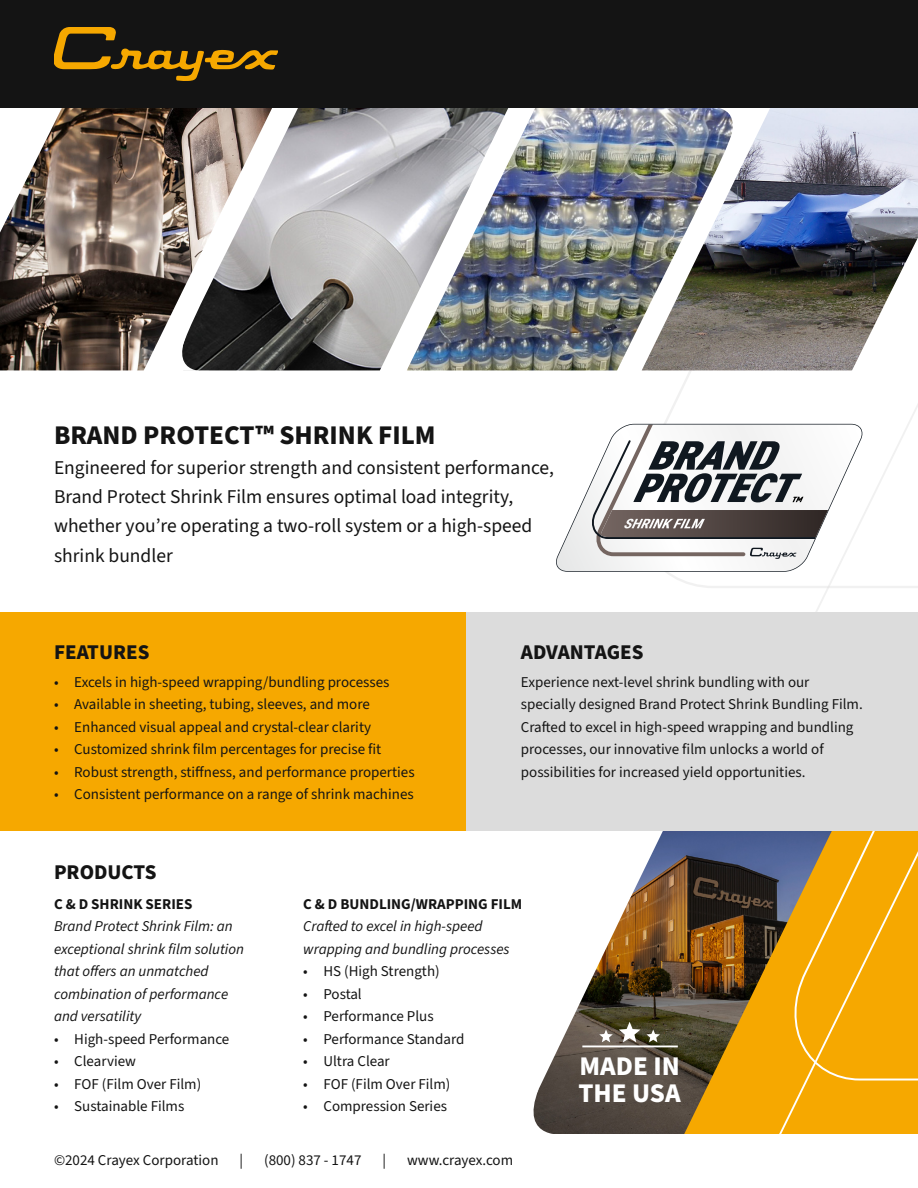
<style>
.page{position:relative;width:918px;height:1188px;background:#fff}
.page>*{position:absolute;margin:0;border:0;box-sizing:border-box;transform-origin:0 0}
.t1{font:800 27px "Source Sans 3";color:#141414}
.t2{font:800 27px/27px "Source Sans 3";color:#fff}
.t3{font:800 21px "Source Sans 3";color:#141414}
.t4{font:19.5px/29.2px "Source Sans 3";color:#141414}
.t5{font:15px/22.5px "Source Sans 3";color:#141414}
.t6{font:italic 15px/22.5px "Source Sans 3";color:#141414}
.t7{font:700 15px "Source Sans 3";color:#141414}
</style>
<div class="page">
<img style="left:508px;top:108px;width:134px;height:262px">
<img style="left:0;top:108px;width:178px;height:262px">
<img style="left:642px;top:108px;width:276px;height:262px">
<img style="left:178px;top:108px;width:330px;height:262px">
<svg style="left:163px;top:334px;width:47px;height:37px"></svg>
<svg style="left:703px;top:204px;width:215px;height:930px"></svg>
<div style="left:0;top:613px;width:509px;height:218px;background:#f6a800"></div>
<img style="left:675px;top:831px;width:159px;height:303px">
<hr style="left:582px;top:1046px;width:96px;height:1px;background:#fff">
<svg style="left:539px;top:831px;width:136px;height:303px"></svg>
<svg style="left:533px;top:1088px;width:35px;height:46px;background:#5a534e"></svg>
<div style="left:467px;top:613px;width:451px;height:218px;background:#dcdcdc"></div>
<svg style="left:556px;top:424px;width:306px;height:148px"></svg>
<svg style="left:591px;top:425px;width:237px;height:134px"></svg>
<div style="left:0;top:0;width:918px;height:108px;background:#141414"></div>
<svg style="left:54px;top:27px;width:223px;height:54px"></svg>
<h1 class="t1" style="left:54px;top:417px;width:383px">BRAND PROTECT™ SHRINK FILM</h1>
<h3 class="t4" style="left:54px;top:453px;width:502px">Engineered for superior strength and consistent performance, Brand Protect Shrink Film ensures optimal load integrity, whether you’re operating a two-roll system or a high-speed shrink bundler</h3>
<h2 class="t3" style="left:54px;top:638px;width:97px">FEATURES</h2>
<p class="t5" style="left:54px;top:671px;width:337px">• Excels in high-speed wrapping/bundling processes</p>
<p class="t5" style="left:54px;top:694px;width:317px">• Available in sheeting, tubing, sleeves, and more</p>
<p class="t5" style="left:54px;top:716px;width:319px">• Enhanced visual appeal and crystal-clear clarity</p>
<p class="t5" style="left:54px;top:739px;width:329px">• Customized shrink film percentages for precise fit</p>
<p class="t5" style="left:54px;top:761px;width:362px">• Robust strength, stiffness, and performance properties</p>
<p class="t5" style="left:54px;top:784px;width:361px">• Consistent performance on a range of shrink machines</p>
<h2 class="t3" style="left:521px;top:638px;width:124px">ADVANTAGES</h2>
<p class="t5" style="left:521px;top:671px;width:343px">Experience next-level shrink bundling with our specially designed Brand Protect Shrink Bundling Film.<br>Crafted to excel in high-speed wrapping and bundling processes, our innovative film unlocks a world of possibilities for increased yield opportunities.</p>
<h2 class="t3" style="left:54px;top:858px;width:104px">PRODUCTS</h2>
<p class="t7" style="left:54px;top:894px;width:140px">C &amp; D SHRINK SERIES</p>
<p class="t6" style="left:54px;top:915px;width:192px">Brand Protect Shrink Film: an exceptional shrink film solution that offers an unmatched combination of performance and versatility</p>
<p class="t5" style="left:54px;top:1028px;width:177px">• High-speed Performance</p>
<p class="t5" style="left:54px;top:1050px;width:84px">• Clearview</p>
<p class="t5" style="left:54px;top:1073px;width:149px">• FOF (Film Over Film)</p>
<p class="t5" style="left:54px;top:1095px;width:132px">• Sustainable Films</p>
<p class="t7" style="left:303px;top:894px;width:221px">C &amp; D BUNDLING/WRAPPING FILM</p>
<p class="t6" style="left:303px;top:915px;width:208px">Crafted to excel in high-speed wrapping and bundling processes</p>
<p class="t5" style="left:303px;top:960px;width:138px">• HS (High Strength)</p>
<p class="t5" style="left:303px;top:983px;width:60px">• Postal</p>
<p class="t5" style="left:303px;top:1005px;width:132px">• Performance Plus</p>
<p class="t5" style="left:303px;top:1028px;width:163px">• Performance Standard</p>
<p class="t5" style="left:303px;top:1050px;width:88px">• Ultra Clear</p>
<p class="t5" style="left:303px;top:1073px;width:149px">• FOF (Film Over Film)</p>
<p class="t5" style="left:303px;top:1095px;width:145px">• Compression Series</p>
<p class="t5" style="left:54px;top:1149px;width:166px">©2024 Crayex Corporation</p>
<p class="t5" style="left:240px;top:1149px;width:5px">|</p>
<p class="t5" style="left:264px;top:1149px;width:99px">(800) 837 - 1747</p>
<p class="t5" style="left:382px;top:1149px;width:5px">|</p>
<p class="t5" style="left:407px;top:1149px;width:108px">www.crayex.com</p>
<h1 class="t2" style="left:579px;top:1053px;width:104px">MADE IN<br>THE USA</h1>
</div>
